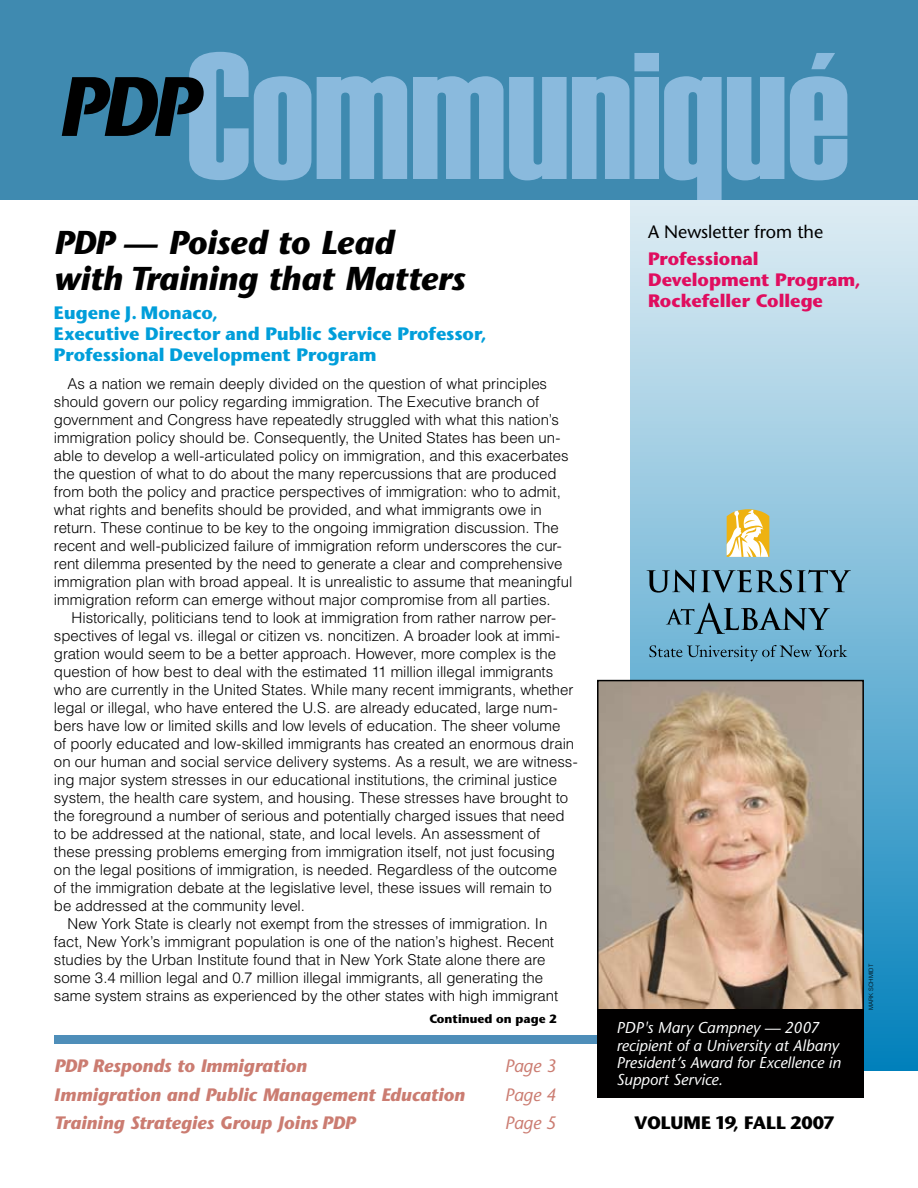
<style>
.page{position:relative;width:918px;height:1188px;background:#fff}
.page>*{position:absolute;margin:0;border:0;box-sizing:border-box;transform-origin:0 0}
.t1{font:italic 700 33px/36px "Stone Sans";letter-spacing:-.005em;color:#000}
.t2{font:italic 700 18px "Stone Sans";color:#cb7c71}
.t3{font:700 18px/21px "Stone Sans";color:#009eda}
.t4{font:700 18px/21px "Stone Sans";color:#e00d5f}
.t5{font:18px "Stone Sans";color:#000}
.t6{font:700 18px "Stone Sans";letter-spacing:-.005em;color:#000}
.t7{font:italic 18px "Stone Sans";letter-spacing:-.01em;color:#cb7c71}
.t8{font:italic 15.75px/17.2px "Stone Sans";letter-spacing:-.005em;color:#fff}
.t9{font:300 15px/18px "Helvetica";letter-spacing:-.005em;color:#000}
.t10{font:700 12px "Stone Sans";color:#000}
.t11{font:300 6px "Helvetica";color:#000}
</style>
<div class="page">
<div style="left:54px;top:1035px;width:549px;height:9px;background:#4e8eb9"></div>
<div style="left:630px;top:189px;width:288px;height:882px;background:linear-gradient(to bottom,#e5eff5,#0581bb)"></div>
<div style="left:0;top:0;width:918px;height:200px;background:#3f8ab0"></div>
<svg style="left:189px;top:52px;width:658px;height:148px;fill:#8abadd"></svg>
<svg style="left:62px;top:77px;width:142px;height:59px"></svg>
<img style="left:600px;top:683px;width:261px;height:326px">
<div style="left:597px;top:680px;width:267px;height:332px;border:2px solid #000"></div>
<div style="left:597px;top:1009px;width:267px;height:89px;background:#010000"></div>
<svg style="left:649px;top:645px;width:198px;height:16px;background:#5f99b5"></svg>
<svg style="left:647px;top:570px;width:204px;height:23px;background:#608ba0"></svg>
<svg style="left:666px;top:603px;width:164px;height:31px;background:#6296ae"></svg>
<svg style="left:727px;top:509px;width:42px;height:48px"></svg>
<h1 class="t1" style="left:54px;top:224px;width:413px">PDP — Poised to Lead with Training that Matters</h1>
<p class="t3" style="left:54px;top:302px;width:434px">Eugene J. Monaco,<br>Executive Director and Public Service Professor,<br>Professional Development Program</p>
<p class="t9" style="left:54px;top:375px;width:520px;text-indent:14px">As a nation we remain deeply divided on the question of what principles should govern our policy regarding immigration. The Executive branch of government and Congress have repeatedly struggled with what this nation’s immigration policy should be. Consequently, the United States has been un&shy;able to develop a well-articulated policy on immigration, and this exacerbates the question of what to do about the many repercussions that are produced from both the policy and practice perspectives of immigration: who to admit, what rights and benefits should be provided, and what immigrants owe in return. These continue to be key to the ongoing immigration discussion. The recent and well-publicized failure of immigration reform underscores the cur&shy;rent dilemma presented by the need to generate a clear and comprehensive immigration plan with broad appeal. It is unrealistic to assume that meaningful immigration reform can emerge without major compromise from all parties.</p>
<p class="t9" style="left:72px;top:609px;width:486px">Historically, politicians tend to look at immigration from rather narrow per-</p>
<p class="t9" style="left:54px;top:627px;width:508px">spectives of legal vs. illegal or citizen vs. noncitizen. A broader look at immi-</p>
<p class="t9" style="left:54px;top:645px;width:504px">gration would seem to be a better approach. However, more complex is the</p>
<p class="t9" style="left:54px;top:663px;width:501px">question of how best to deal with the estimated 11 million illegal immigrants</p>
<p class="t9" style="left:54px;top:681px;width:521px">who are current--ly in the United States. While many recent immigrants, whether</p>
<p class="t9" style="left:54px;top:699px;width:505px">legal or illegal, who have entered the U.S. are already educated, large num-</p>
<p class="t9" style="left:54px;top:717px;width:508px">bers have low or limited skills and low levels of education. The sheer volume</p>
<p class="t9" style="left:54px;top:735px;width:522px">of poorly educated and low-skilled immigrants has created an enormous drain</p>
<p class="t9" style="left:54px;top:753px;width:525px">on our human and social service delivery systems. As a result, we are witness-</p>
<p class="t9" style="left:54px;top:771px;width:505px">ing major system stresses in our educational institutions, the criminal justice</p>
<p class="t9" style="left:54px;top:789px;width:516px">system, the health care system, and housing. These stresses have brought to</p>
<p class="t9" style="left:54px;top:807px;width:512px">the foreground a number of serious and potentially charged issues that need</p>
<p class="t9" style="left:54px;top:825px;width:488px">to be addressed at the national, state, and local levels. An assessment of</p>
<p class="t9" style="left:54px;top:843px;width:503px">these pressing problems emerging from immigration itself, not just focusing</p>
<p class="t9" style="left:54px;top:861px;width:505px">on the legal positions of immigration, is needed. Regardless of the outcome</p>
<p class="t9" style="left:54px;top:879px;width:499px">of the immigration debate at the legislative level, these issues will remain to</p>
<p class="t9" style="left:54px;top:897px;width:252px">be addressed at the community level.</p>
<p class="t9" style="left:67px;top:915px;width:481px">New York State is clearly not exempt from the stresses of immigration. In</p>
<p class="t9" style="left:54px;top:933px;width:502px">fact, New York’s immigrant population is one of the nation’s highest. Recent</p>
<p class="t9" style="left:54px;top:951px;width:493px">studies by the Urban Institute found that in New York State alone there are</p>
<p class="t9" style="left:54px;top:969px;width:491px">some 3.4 million legal and 0.7 million illegal immigrants, all generating the</p>
<p class="t9" style="left:54px;top:987px;width:506px">same system strains as experienced by the other states with high immigrant</p>
<p class="t10" style="left:430px;top:1012px;width:129px">Continued on page 2</p>
<p class="t2" style="left:54px;top:1055px;width:254px">PDP Responds to Immigration</p>
<p class="t7" style="left:505px;top:1055px;width:53px">Page 3</p>
<p class="t2" style="left:54px;top:1083px;width:412px">Immigration and Public Management Education</p>
<p class="t7" style="left:505px;top:1084px;width:53px">Page 4</p>
<p class="t2" style="left:54px;top:1112px;width:303px">Training Strategies Group Joins PDP</p>
<p class="t7" style="left:505px;top:1112px;width:53px">Page 5</p>
<p class="t5" style="left:648px;top:220px;width:177px">A Newsletter from the</p>
<p class="t4" style="left:648px;top:248px;width:214px">Professional<br>Development Program,<br>Rockefeller College</p>
<p class="t8" style="left:617px;top:1019px;width:226px">PDP's Mary Campney — 2007 recipient of a University at Albany<br>President’s Award for Excellence in<br>Support Service.</p>
<p class="t6" style="left:634px;top:1111px;width:202px">VOLUME 19, FALL 2007</p>
<p class="t11" style="left:867px;top:1010px;width:46px;rotate:-90deg">mark schmi dt</p>
</div>
